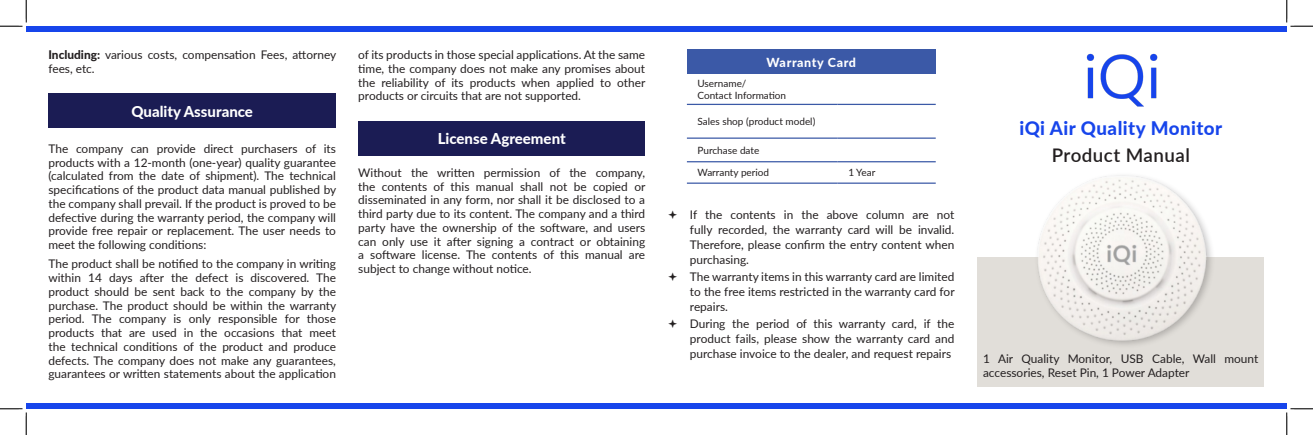
<style>
.page{position:relative;width:1313px;height:435px;background:#fff}
.page>*{position:absolute;margin:0;border:0;box-sizing:border-box;transform-origin:0 0}
.Body{font:800 18.75px "Lato";letter-spacing:.025em;color:#1745eb}
.Body-2{font:600 18.75px "Lato";letter-spacing:.025em;color:#231f20}
.Heading-1{font:800 15px "Lato";color:#fff}
.Table_Heading{font:800 12.5px "Lato";letter-spacing:.05em;color:#fff}
.Body-3{font:11.88px/13.8px "Lato";color:#231f20;text-align:justify}
.Table_Body{font:10px "Lato";color:#231f20}
.s1{font-weight:800}
</style>
<div class="page">
<div style="left:977px;top:257px;width:287px;height:129px;background:#e1ded9"></div>
<img style="left:1086px;top:53px;width:72px;height:54px">
<img style="left:1037px;top:175px;width:175px;height:170px">
<div style="left:358px;top:121px;width:287px;height:34px;background:#1b1c54"></div>
<div style="left:687px;top:50px;width:248px;height:24px;background:#3b59a7"></div>
<hr style="left:687px;top:104px;width:150px;height:1px;background:#3b59a7">
<hr style="left:837px;top:104px;width:98px;height:1px;background:#3b59a7">
<hr style="left:687px;top:138px;width:150px;height:1px;background:#3b59a7">
<hr style="left:837px;top:138px;width:98px;height:1px;background:#3b59a7">
<hr style="left:687px;top:161px;width:150px;height:1px;background:#3b59a7">
<hr style="left:837px;top:161px;width:98px;height:1px;background:#3b59a7">
<hr style="left:687px;top:183px;width:150px;height:1px;background:#3b59a7">
<hr style="left:837px;top:183px;width:98px;height:1px;background:#3b59a7">
<div style="left:48px;top:93px;width:288px;height:35px;background:#1b1c54"></div>
<div style="left:26px;top:26px;width:1260px;height:6px;background:#1745eb"></div>
<div style="left:26px;top:403px;width:1260px;height:6px;background:#1745eb"></div>
<svg style="left:0;top:0;width:27px;height:27px"></svg>
<svg style="left:0;top:408px;width:27px;height:27px"></svg>
<svg style="left:1286px;top:0;width:26px;height:27px"></svg>
<svg style="left:1286px;top:408px;width:26px;height:27px"></svg>
<p class="Body-3" style="left:48px;top:47px;width:289px"><span class="s1">Including:</span> various costs, compensation Fees, attorney fees, etc.</p>
<p class="Heading-1" style="left:131px;top:100px;width:123px">Quality Assurance</p>
<p class="Body-3" style="left:48px;top:141px;width:289px">The company can provide direct purchasers of its products with a 12-month (one-year) quality guarantee (calculated from the date of shipment). The technical specifications of the product data manual published by the company shall prevail. If the product is proved to be defective during the warranty period, the company will provide free repair or replacement. The user needs to meet the following conditions:</p>
<p class="Body-3" style="left:48px;top:257px;width:289px">The product shall be notified to the company in writing within 14 days after the defect is discovered. The product should be sent back to the company by the purchase. The product should be within the warranty period. The company is only responsible for those products that are used in the occasions that meet the technical conditions of the product and produce defects. The company does not make any guarantees, guarantees or written statements about the application</p>
<p class="Body-3" style="left:358px;top:47px;width:289px">of its products in those special applications. At the same time, the company does not make any promises about the reliability of its products when applied to other products or circuits that are not supported.</p>
<p class="Heading-1" style="left:438px;top:128px;width:129px">License Agreement</p>
<p class="Body-3" style="left:358px;top:165px;width:289px">Without the written permission of the company, the contents of this manual shall not be copied or disseminated in any form, nor shall it be disclosed to a third party due to its content. The company and a third party have the ownership of the software, and users can only use it after signing a contract or obtaining a software license. The contents of this manual are subject to change without notice.</p>
<p class="Table_Heading" style="left:766px;top:53px;width:91px">Warranty Card</p>
<p class="Table_Body" style="left:697px;top:76px;width:50px">Username/</p>
<p class="Table_Body" style="left:697px;top:89px;width:90px">Contact Information</p>
<p class="Table_Body" style="left:697px;top:115px;width:119px">Sales shop (product model)</p>
<p class="Table_Body" style="left:697px;top:143px;width:63px">Purchase date</p>
<p class="Table_Body" style="left:697px;top:166px;width:73px">Warranty period</p>
<p class="Table_Body" style="left:848px;top:166px;width:29px">1 Year</p>
<p class="Body-3" style="left:690px;top:206px;width:266px;line-height:15px">If the contents in the above column are not fully recorded, the warranty card will be invalid.<br>Therefore, please confirm the entry content when purchasing.</p>
<p class="Body-3" style="left:690px;top:268px;width:266px;line-height:15px">The warranty items in this warranty card are limited to the free items restricted in the warranty card for repairs.</p>
<p class="Body-3" style="left:690px;top:315px;width:266px;line-height:15px">During the period of this warranty card, if the product fails, please show the warranty card and purchase invoice to the dealer, and request repairs</p>
<p class="Body" style="left:1019px;top:114px;width:204px">iQi Air Quality Monitor</p>
<p class="Body-2" style="left:1051px;top:142px;width:139px">Product Manual</p>
<p class="Body-3" style="left:983px;top:351px;width:277px">1 Air Quality Monitor, USB Cable, Wall mount accessories, Reset Pin, 1 Power Adapter</p>
</div>
